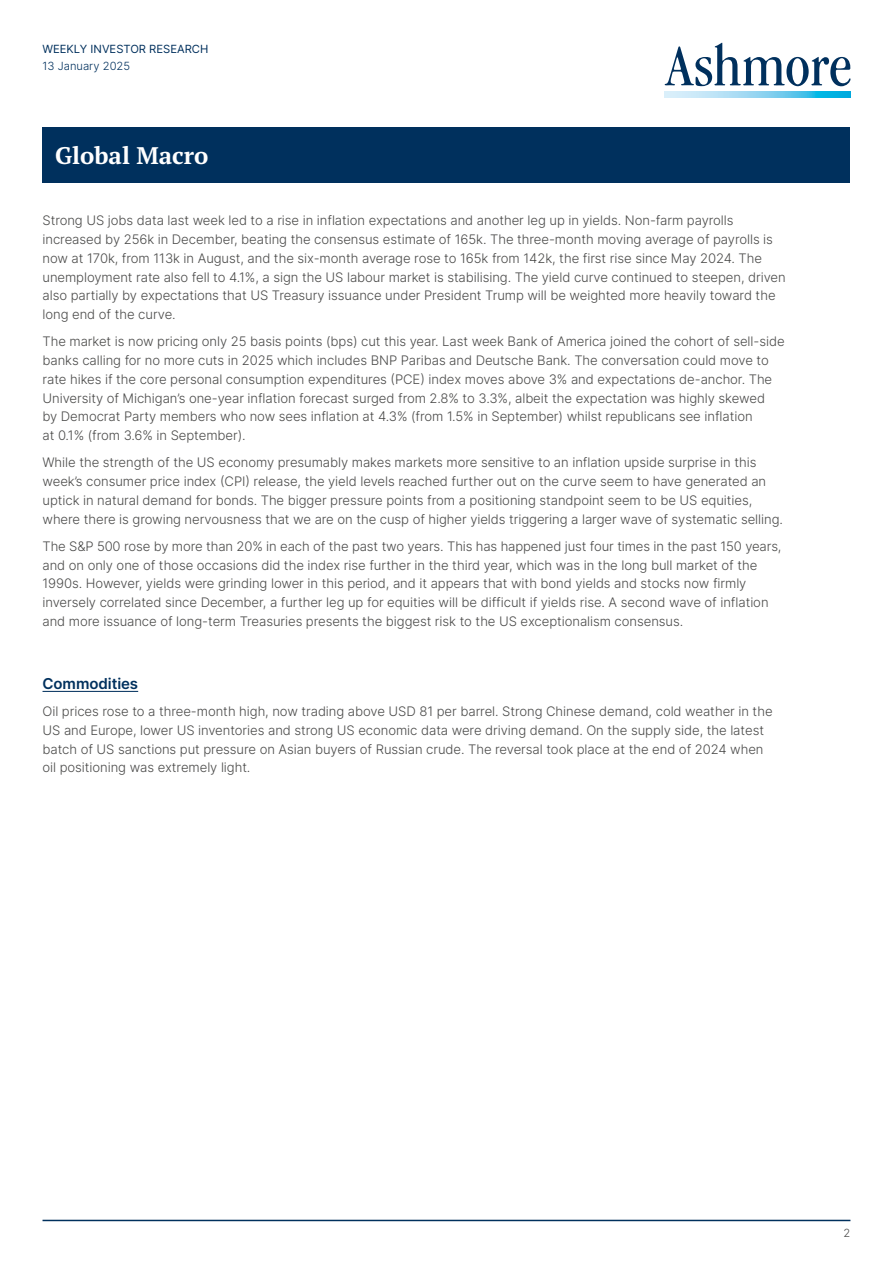
<style>
.page{position:relative;width:893px;height:1263px;background:#fff}
.page>*{position:absolute;margin:0;border:0;box-sizing:border-box;transform-origin:0 0}
.t1{font:700 24px "PT Serif Pro";color:#fff}
.t2{font:600 15px "Inter";letter-spacing:-.005em;color:#00305d}
.t3{font:300 13.2px/18.8px "Inter";letter-spacing:-.005em;color:#4a4a49}
.t4{font:11.25px "Inter";color:#00305d}
.t5{font:300 11.25px "Inter";color:#00305d}
.t6{font:300 11.25px "Inter";color:#4a4a49}
</style>
<div class="page">
<svg style="left:665px;top:43px;width:185px;height:43px"></svg>
<svg style="left:665px;top:92px;width:185px;height:6px"></svg>
<hr style="left:43px;top:1220px;width:807px;height:1px;background:#00305d">
<hr style="left:43px;top:691px;width:95px;height:1px;background:#00305d">
<div style="left:43px;top:128px;width:807px;height:55px;background:#00305d"></div>
<p class="t4" style="left:43px;top:41px;width:167px">WEEKLY INVESTOR RESEARCH</p>
<p class="t5" style="left:43px;top:58px;width:89px">13 January 2025</p>
<h1 class="t1" style="left:55px;top:140px;width:155px">Global Macro</h1>
<p class="t3" style="left:43px;top:211px;width:745px">Strong US jobs data last week led to a rise in inflation expectations and another leg up in yields. Non-farm payrolls increased by 256k in December, beating the consensus estimate of 165k. The three-month moving average of payrolls is now at 170k, from 113k in August, and the six-month average rose to 165k from 142k, the first rise since May 2024. The unemployment rate also fell to 4.1%, a sign the US labour market is stabilising. The yield curve continued to steepen, driven also partially by expectations that US Treasury issuance under President Trump will be weighted more heavily toward the long end of the curve.</p>
<p class="t3" style="left:43px;top:332px;width:744px">The market is now pricing only 25 basis points (bps) cut this year. Last week Bank of America joined the cohort of sell-side banks calling for no more cuts in 2025 which includes BNP Paribas and Deutsche Bank. The conversation could move to rate hikes if the core personal consumption expenditures (PCE) index moves above 3% and expectations de-anchor. The University of Michigan’s one-year inflation forecast surged from 2.8% to 3.3%, albeit the expectation was highly skewed<br>by Democrat Party members who now sees inflation at 4.3% (from 1.5% in September) whilst republicans see inflation<br>at 0.1% (from 3.6% in September).</p>
<p class="t3" style="left:43px;top:453px;width:742px">While the strength of the US economy presumably makes markets more sensitive to an inflation upside surprise in this week’s consumer price index (CPI) release, the yield levels reached further out on the curve seem to have generated an uptick in natural demand for bonds. The bigger pressure points from a positioning standpoint seem to be US equities, where there is growing nervousness that we are on the cusp of higher yields triggering a larger wave of systematic selling.</p>
<p class="t3" style="left:43px;top:536px;width:740px">The S&amp;P 500 rose by more than 20% in each of the past two years. This has happened just four times in the past 150 years, and on only one of those occasions did the index rise further in the third year, which was in the long bull market of the 1990s. However, yields were grinding lower in this period, and it appears that with bond yields and stocks now firmly inversely correlated since December, a further leg up for equities will be difficult if yields rise. A second wave of inflation and more issuance of long-term Treasuries presents the biggest risk to the US exceptionalism consensus.</p>
<p class="t2" style="left:43px;top:672px;width:97px">Commodities</p>
<p class="t3" style="left:43px;top:702px;width:732px">Oil prices rose to a three-month high, now trading above USD 81 per barrel. Strong Chinese demand, cold weather in the US and Europe, lower US inventories and strong US economic data were driving demand. On the supply side, the latest batch of US sanctions put pressure on Asian buyers of Russian crude. The reversal took place at the end of 2024 when oil positioning was extremely light.</p>
<p class="t6" style="left:844px;top:1225px;width:8px">2</p>
</div>
